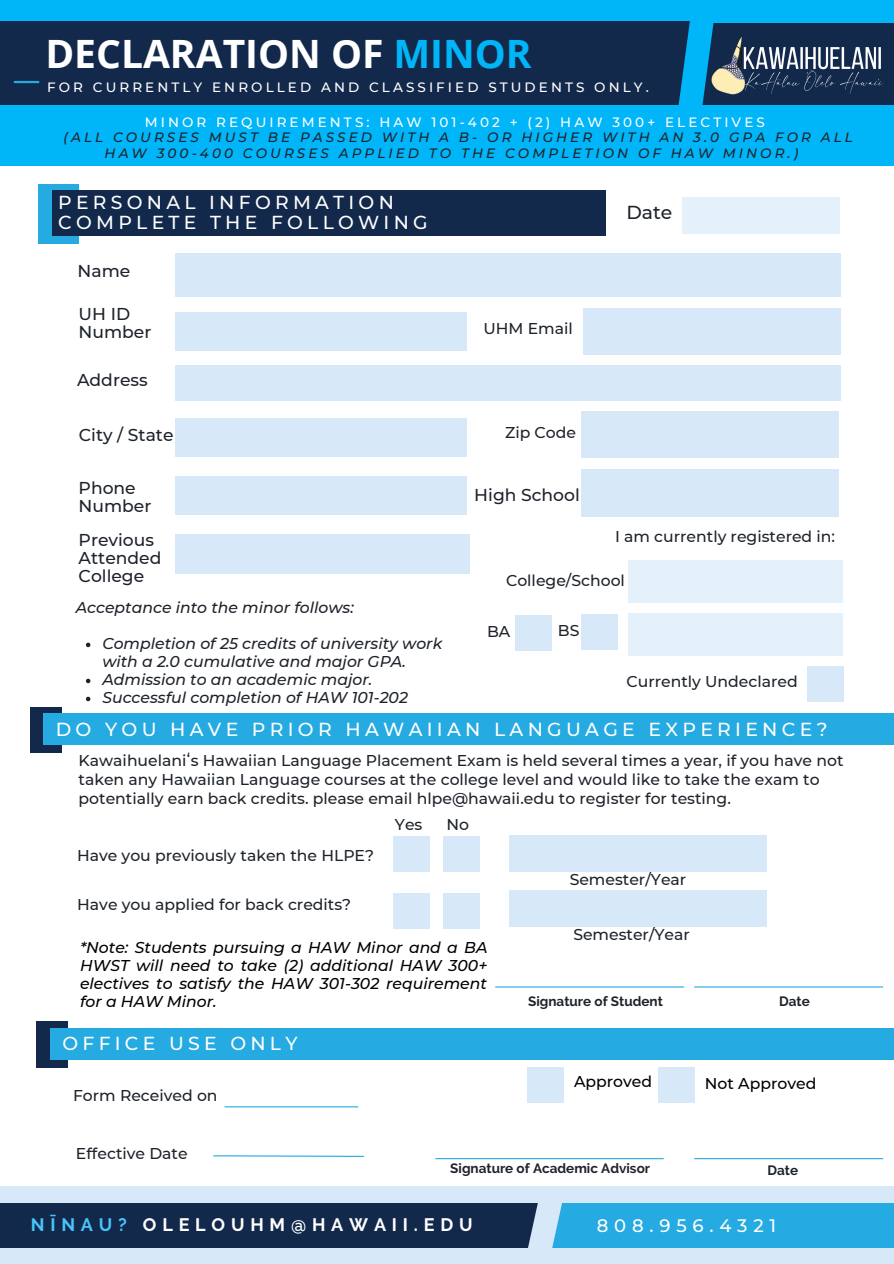
<style>
.page{position:relative;width:894px;height:1264px;background:#fff}
.page>*{position:absolute;margin:0;border:0;box-sizing:border-box;transform-origin:0 0}
.t1{font:700 39px "Open Sans";color:#fff}
.t2{font:500 18.9px "Montserrat";letter-spacing:.23em;color:#fff}
.t3{font:500 18.75px "Montserrat";letter-spacing:.23em;color:#fff}
.t4{font:500 18.75px "Montserrat";color:#1e232b}
.t5{font:700 18px "Raleway";letter-spacing:.32em;color:#fff}
.t6{font:500 18px "Montserrat";letter-spacing:.32em;color:#fff}
.t7{font:500 17.1px/18px "Montserrat";color:#1e232b}
.t8{font:500 15.6px/19.2px "Montserrat";color:#1e232b}
.t9{font:italic 500 15.6px/18px "Montserrat";color:#1e232b}
.t10{font:italic 500 15.6px/18px "Montserrat";color:#000;text-align:justify}
.t11{font:500 15.6px "Montserrat";color:#000}
.t12{font:italic 500 13.5px "Montserrat";letter-spacing:.23em;color:#1e232b}
.t13{font:500 13.5px "Montserrat";letter-spacing:.23em;color:#fff}
.t14{font:700 13.5px "Raleway";color:#1e232b}
.s1{color:#00b5f8}
.s2{color:#47c5fb}
</style>
<div class="page">
<div style="left:0;top:1186px;width:893px;height:77px;background:#d7e9f8"></div>
<div style="left:0;top:1203px;width:662px;height:44px;background:#13294b"></div>
<div style="left:545px;top:1203px;width:348px;height:44px;background:#25aae1"></div>
<svg style="left:510px;top:1203px;width:69px;height:45px"></svg>
<hr style="left:495px;top:986px;width:188px;height:1px;background:#25aae1">
<hr style="left:694px;top:986px;width:188px;height:1px;background:#25aae1">
<div style="left:0;top:0;width:893px;height:166px;background:#00b5f8"></div>
<div style="left:0;top:22px;width:696px;height:83px;background:#13294b"></div>
<hr style="left:15px;top:81px;width:23px;height:2px;background:#25aae1">
<div style="left:682px;top:23px;width:211px;height:81px;background:#13294b"></div>
<svg style="left:658px;top:21px;width:51px;height:84px"></svg>
<img style="left:709px;top:23px;width:176px;height:82px">
<div style="left:175px;top:253px;width:665px;height:43px;background:#d7e9f8"></div>
<div style="left:175px;top:365px;width:665px;height:36px;background:#d7e9f8"></div>
<div style="left:582px;top:308px;width:258px;height:47px;background:#d7e9f8"></div>
<div style="left:175px;top:418px;width:291px;height:38px;background:#d7e9f8"></div>
<div style="left:38px;top:184px;width:40px;height:60px;background:#25aae1"></div>
<div style="left:52px;top:190px;width:553px;height:46px;background:#13294b"></div>
<div style="left:682px;top:197px;width:157px;height:37px;background:#e4f0fa"></div>
<div style="left:628px;top:560px;width:214px;height:43px;background:#e4f0fa"></div>
<div style="left:581px;top:411px;width:257px;height:47px;background:#d7e9f8"></div>
<div style="left:175px;top:312px;width:291px;height:39px;background:#d7e9f8"></div>
<div style="left:175px;top:476px;width:291px;height:38px;background:#d7e9f8"></div>
<div style="left:581px;top:470px;width:257px;height:46px;background:#d7e9f8"></div>
<div style="left:175px;top:534px;width:294px;height:40px;background:#d7e9f8"></div>
<div style="left:30px;top:707px;width:31px;height:46px;background:#13294b"></div>
<div style="left:44px;top:713px;width:849px;height:31px;background:#25aae1"></div>
<div style="left:393px;top:835px;width:36px;height:36px;background:#d7e9f8"></div>
<div style="left:443px;top:835px;width:37px;height:36px;background:#d7e9f8"></div>
<div style="left:393px;top:893px;width:36px;height:35px;background:#d7e9f8"></div>
<div style="left:443px;top:893px;width:37px;height:35px;background:#d7e9f8"></div>
<div style="left:509px;top:834px;width:257px;height:37px;background:#d7e9f8"></div>
<div style="left:509px;top:889px;width:257px;height:37px;background:#d7e9f8"></div>
<div style="left:515px;top:615px;width:37px;height:36px;background:#d7e9f8"></div>
<div style="left:628px;top:613px;width:214px;height:43px;background:#e4f0fa"></div>
<div style="left:581px;top:614px;width:37px;height:35px;background:#d7e9f8"></div>
<div style="left:806px;top:666px;width:37px;height:35px;background:#d7e9f8"></div>
<hr style="left:435px;top:1158px;width:228px;height:1px;background:#25aae1">
<hr style="left:694px;top:1158px;width:188px;height:1px;background:#25aae1">
<div style="left:37px;top:1021px;width:31px;height:46px;background:#13294b"></div>
<div style="left:50px;top:1028px;width:843px;height:31px;background:#25aae1"></div>
<hr style="left:225px;top:1106px;width:133px;height:1px;background:#25aae1">
<svg style="left:213px;top:1155px;width:151px;height:2px"></svg>
<div style="left:527px;top:1066px;width:37px;height:36px;background:#d7e9f8"></div>
<div style="left:657px;top:1066px;width:37px;height:36px;background:#d7e9f8"></div>
<svg style="left:86px;top:642px;width:4px;height:5px"></svg>
<svg style="left:86px;top:678px;width:4px;height:5px"></svg>
<svg style="left:86px;top:696px;width:4px;height:5px"></svg>
<p class="t1" style="left:45px;top:27px;width:487px">DECLARATION OF <span class="s1">MINOR</span></p>
<p class="t13" style="left:47px;top:79px;width:603px">FOR CURRENTLY ENROLLED AND CLASSIFIED STUDENTS ONLY.</p>
<p class="t13" style="left:145px;top:113px;width:621px">MINOR REQUIREMENTS: HAW 101-402 + (2) HAW 300+ ELECTIVES</p>
<p class="t12" style="left:63px;top:129px;width:790px">(ALL COURSES MUST BE PASSED WITH A B- OR HIGHER WITH AN 3.0 GPA FOR ALL</p>
<p class="t12" style="left:105px;top:145px;width:695px">HAW 300-400 COURSES APPLIED TO THE COMPLETION OF HAW MINOR.)</p>
<p class="t3" style="left:58px;top:191px;width:337px">PERSONAL INFORMATION</p>
<p class="t3" style="left:58px;top:211px;width:371px">COMPLETE THE FOLLOWING</p>
<p class="t7" style="left:78px;top:262px;width:54px">Name</p>
<p class="t7" style="left:79px;top:305px;width:74px">UH ID<br>Number</p>
<p class="t7" style="left:77px;top:371px;width:72px">Address</p>
<p class="t7" style="left:79px;top:426px;width:96px">City / State</p>
<p class="t8" style="left:483px;top:319px;width:91px">UHM Email</p>
<p class="t8" style="left:505px;top:423px;width:72px">Zip Code</p>
<p class="t7" style="left:79px;top:479px;width:74px">Phone<br>Number</p>
<p class="t7" style="left:474px;top:486px;width:107px">High School</p>
<p class="t4" style="left:626px;top:200px;width:47px">Date</p>
<p class="t7" style="left:79px;top:530px;width:77px">Previous</p>
<p class="t7" style="left:79px;top:548px;width:84px">Attended</p>
<p class="t7" style="left:79px;top:567px;width:67px">College</p>
<p class="t9" style="left:76px;top:598px;width:279px">Acceptance into the minor follows:</p>
<p class="t9" style="left:102px;top:635px;width:341px">Completion of 25 credits of university work with a 2.0 cumulative and major GPA.</p>
<p class="t9" style="left:102px;top:671px;width:271px">Admission to an academic major.</p>
<p class="t9" style="left:102px;top:689px;width:307px">Successful completion of HAW 101-202</p>
<p class="t8" style="left:615px;top:527px;width:221px">I am currently registered in:</p>
<p class="t8" style="left:506px;top:570px;width:120px">College/School</p>
<p class="t8" style="left:487px;top:622px;width:25px">BA</p>
<p class="t8" style="left:557px;top:621px;width:23px">BS</p>
<p class="t8" style="left:626px;top:671px;width:173px">Currently Undeclared</p>
<p class="t2" style="left:56px;top:717px;width:773px">DO YOU HAVE PRIOR HAWAIIAN LANGUAGE EXPERIENCE?</p>
<p class="t8" style="left:79px;top:750px;width:766px">Kawaihuelaniʻs Hawaiian Language Placement Exam is held several times a year, if you have not taken any Hawaiian Language courses at the college level and would like to take the exam to potentially earn back credits. please email hlpe@hawaii.edu to register for testing.</p>
<p class="t8" style="left:77px;top:845px;width:298px">Have you previously taken the HLPE?</p>
<p class="t8" style="left:77px;top:894px;width:275px">Have you applied for back credits?</p>
<p class="t8" style="left:395px;top:815px;width:29px">Yes</p>
<p class="t8" style="left:446px;top:815px;width:24px">No</p>
<p class="t10" style="left:80px;top:938px;width:409px">*Note: Students pursuing a HAW Minor and a BA HWST will need to take (2) additional HAW 300+ electives to satisfy the HAW 301-302 requirement for a HAW Minor.</p>
<p class="t3" style="left:62px;top:1032px;width:236px">OFFICE USE ONLY</p>
<p class="t8" style="left:73px;top:1085px;width:146px">Form Received on</p>
<p class="t8" style="left:76px;top:1143px;width:113px">Effective Date</p>
<p class="t8" style="left:569px;top:870px;width:118px">Semester/Year</p>
<p class="t8" style="left:573px;top:925px;width:118px">Semester/Year</p>
<p class="t14" style="left:528px;top:993px;width:136px">Signature of Student</p>
<p class="t14" style="left:779px;top:993px;width:32px">Date</p>
<p class="t11" style="left:574px;top:1071px;width:80px">Approved</p>
<p class="t11" style="left:704px;top:1073px;width:113px">Not Approved</p>
<p class="t14" style="left:450px;top:1160px;width:201px">Signature of Academic Advisor</p>
<p class="t14" style="left:767px;top:1162px;width:32px">Date</p>
<p class="t5" style="left:31px;top:1213px;width:443px"><span class="s2">NĪNAU?</span> OLELOUHM@HAWAII.EDU</p>
<p class="t6" style="left:596px;top:1214px;width:181px">808.956.4321</p>
</div>
